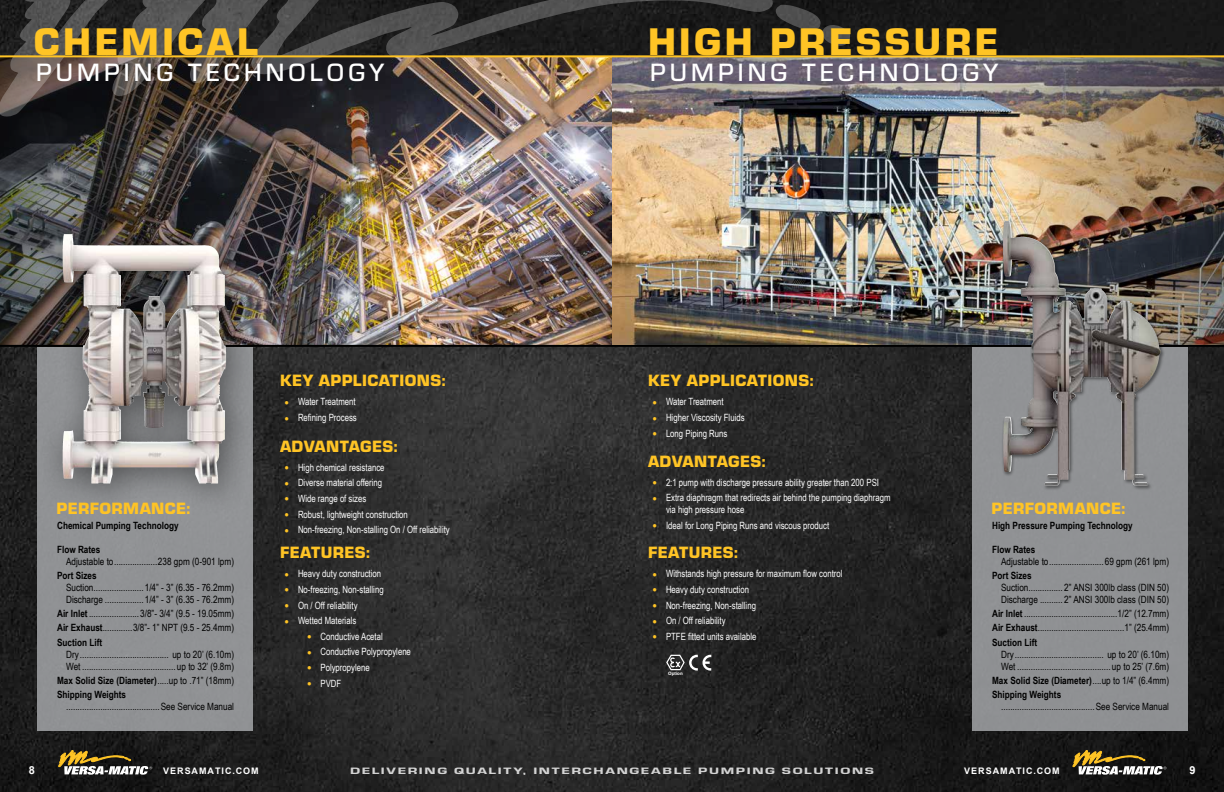
<style>
.page{position:relative;width:1224px;height:792px;background:#fff}
.page>*{position:absolute;margin:0;border:0;box-sizing:border-box;transform-origin:0 0}
.t1{font:900 40px "Eurostile";letter-spacing:.09em;color:#ffc425}
.t2{font:500 26px "Eurostile";letter-spacing:.16em;color:#fff}
.t3{font:900 17px "Eurostile";letter-spacing:.025em;color:#ffc425}
.t4{font:700 11px "Arial";color:#fff}
.t5{font:10px/12px "Arial Narrow";color:#000}
.t6{font:10px/12px "Arial Narrow";color:#fff;scale:.95 1}
.t7{font:700 10px/14.2px "Arial Narrow";color:#000}
.t8{font:9.6px "Eurostile Hea";letter-spacing:.11em;color:#fff;scale:1.54 1}
.t9{font:700 9px "Arial";letter-spacing:.11em;color:#fff}
.t10{font:700 4.5px "Arial";color:#fff}
.s1{font-size:8px;color:#ffc425}
.s2{font-weight:700}
.s3{font-weight:400}
</style>
<div class="page">
<img style="left:0;top:0;width:1224px;height:792px">
<svg style="left:1073px;top:750px;width:93px;height:25px;background:#685f46"></svg>
<svg style="left:58px;top:750px;width:94px;height:25px;background:#696047"></svg>
<img style="left:418px;top:57px;width:599px;height:288px">
<div style="left:37px;top:347px;width:216px;height:384px;background:#909294"></div>
<img style="left:0;top:119px;width:418px;height:226px">
<hr style="left:0;top:345px;width:1224px;height:2px;background:#000">
<img style="left:1017px;top:57px;width:207px;height:288px">
<img style="left:0;top:0;width:849px;height:119px">
<hr style="left:0;top:55px;width:1224px;height:2px;background:#ffc425">
<div style="left:972px;top:347px;width:216px;height:384px;background:#8f9193"></div>
<svg style="left:666px;top:654px;width:45px;height:17px"></svg>
<div style="left:38px;top:211px;width:221px;height:305px;background:#000;opacity:.45"></div>
<img style="left:63px;top:234px;width:27px;height:142px">
<div style="left:1001px;top:219px;width:164px;height:271px;background:#000;opacity:.45"></div>
<img style="left:1003px;top:221px;width:30px;height:100px">
<h1 class="t1" style="left:34px;top:14px;width:226px">CHEMICAL</h1>
<h1 class="t1" style="left:648px;top:14px;width:352px">HIGH PRESSURE</h1>
<h2 class="t2" style="left:36px;top:55px;width:350px">PUMPING TECHNOLOGY</h2>
<h2 class="t2" style="left:650px;top:55px;width:350px">PUMPING TECHNOLOGY</h2>
<h3 class="t3" style="left:280px;top:369px;width:167px">KEY APPLICATIONS:</h3>
<p class="t6" style="left:285px;top:396px;width:76px"><span class="s1">●</span> Water Treatment</p>
<p class="t6" style="left:285px;top:411px;width:78px"><span class="s1">●</span> Refining Process</p>
<h3 class="t3" style="left:280px;top:434px;width:119px">ADVANTAGES:</h3>
<h3 class="t3" style="left:648px;top:369px;width:167px">KEY APPLICATIONS:</h3>
<p class="t6" style="left:653px;top:396px;width:76px"><span class="s1">●</span> Water Treatment</p>
<p class="t6" style="left:653px;top:411px;width:98px"><span class="s1">●</span> Higher Viscosity Fluids</p>
<p class="t6" style="left:653px;top:427px;width:80px"><span class="s1">●</span> Long Piping Runs</p>
<h3 class="t3" style="left:57px;top:496px;width:135px">PERFORMANCE:</h3>
<p class="t7" style="left:57px;top:518px;width:123px">Chemical Pumping Technology</p>
<p class="t7" style="left:57px;top:542px;width:45px">Flow Rates</p>
<p class="t5" style="left:66px;top:555px;width:169px">Adjustable to...................238 gpm (0-901 lpm)</p>
<p class="t7" style="left:57px;top:568px;width:41px">Port Sizes</p>
<p class="t5" style="left:66px;top:581px;width:169px">Suction......................1/4” - 3” (6.35 - 76.2mm)<br>Discharge .................1/4” - 3” (6.35 - 76.2mm)</p>
<p class="t5" style="left:57px;top:606px;width:178px;line-height:14.2px;text-align:justify"><span class="s2">Air Inlet</span> ......................3/8”- 3/4” (9.5 - 19.05mm)<br><span class="s2">Air Exhaust</span>.............3/8”- 1” NPT (9.5 - 25.4mm)<br><span class="s2">Suction Lift</span></p>
<p class="t5" style="left:66px;top:648px;width:169px">Dry....................................... up to 20’ (6.10m)<br>Wet ......................................... up to 32’ (9.8m)</p>
<p class="t7" style="left:57px;top:673px;width:178px">Max Solid Size (Diameter)<span class="s3">.....up to .71” (18mm)<br></span>Shipping Weights</p>
<p class="t5" style="left:66px;top:700px;width:169px">.........................................See Service Manual</p>
<p class="t6" style="left:285px;top:461px;width:107px"><span class="s1">●</span> High chemical resistance</p>
<p class="t6" style="left:285px;top:476px;width:104px"><span class="s1">●</span> Diverse material offering</p>
<p class="t6" style="left:285px;top:492px;width:88px"><span class="s1">●</span> Wide range of sizes</p>
<p class="t6" style="left:285px;top:508px;width:131px"><span class="s1">●</span> Robust, lightweight construction</p>
<p class="t6" style="left:285px;top:523px;width:176px"><span class="s1">●</span> Non-freezing, Non-stalling On / Off reliability</p>
<h3 class="t3" style="left:280px;top:541px;width:91px">FEATURES:</h3>
<p class="t6" style="left:285px;top:567px;width:103px"><span class="s1">●</span> Heavy duty construction</p>
<p class="t6" style="left:285px;top:583px;width:106px"><span class="s1">●</span> No-freezing, Non-stalling</p>
<p class="t6" style="left:285px;top:599px;width:78px"><span class="s1">●</span> On / Off reliability</p>
<p class="t6" style="left:285px;top:614px;width:77px"><span class="s1">●</span> Wetted Materials</p>
<p class="t6" style="left:307px;top:630px;width:81px"><span class="s1">●</span> Conductive Acetal</p>
<p class="t6" style="left:307px;top:645px;width:111px"><span class="s1">●</span> Conductive Polypropylene</p>
<p class="t6" style="left:307px;top:661px;width:68px"><span class="s1">●</span> Polypropylene</p>
<p class="t6" style="left:307px;top:677px;width:38px"><span class="s1">●</span> PVDF</p>
<h3 class="t3" style="left:648px;top:449px;width:119px">ADVANTAGES:</h3>
<p class="t6" style="left:653px;top:476px;width:240px"><span class="s1">●</span> 2:1 pump with discharge pressure ability greater than 200 PSI</p>
<p class="t6" style="left:666px;top:491px;width:238px;text-indent:-13px"><span class="s1">●</span> Extra diaphragm that redirects air behind the pumping diaphragm via high pressure hose</p>
<p class="t6" style="left:653px;top:519px;width:188px"><span class="s1">●</span> Ideal for Long Piping Runs and viscous product</p>
<h3 class="t3" style="left:648px;top:541px;width:91px">FEATURES:</h3>
<p class="t6" style="left:653px;top:567px;width:202px"><span class="s1">●</span> Withstands high pressure for maximum flow control</p>
<p class="t6" style="left:653px;top:583px;width:103px"><span class="s1">●</span> Heavy duty construction</p>
<p class="t6" style="left:653px;top:599px;width:111px"><span class="s1">●</span> Non-freezing, Non-stalling</p>
<p class="t6" style="left:653px;top:614px;width:78px"><span class="s1">●</span> On / Off reliability</p>
<p class="t6" style="left:653px;top:630px;width:111px"><span class="s1">●</span> PTFE fitted units available</p>
<p class="t10" style="left:668px;top:670px;width:16px">Option</p>
<h3 class="t3" style="left:992px;top:496px;width:135px">PERFORMANCE:</h3>
<p class="t7" style="left:992px;top:518px;width:142px">High Pressure Pumping Technology</p>
<p class="t7" style="left:992px;top:542px;width:45px">Flow Rates</p>
<p class="t5" style="left:1001px;top:555px;width:170px">Adjustable to........................69 gpm (261 lpm)</p>
<p class="t7" style="left:992px;top:568px;width:41px">Port Sizes</p>
<p class="t5" style="left:1001px;top:581px;width:170px">Suction............... 2” ANSI 300lb class (DIN 50)<br>Discharge .......... 2” ANSI 300lb class (DIN 50)</p>
<p class="t5" style="left:992px;top:606px;width:178px;line-height:14.2px;text-align:justify"><span class="s2">Air Inlet</span> .........................................1/2” (12.7mm)<br><span class="s2">Air Exhaust</span>......................................1” (25.4mm)<br><span class="s2">Suction Lift</span></p>
<p class="t5" style="left:1001px;top:648px;width:169px">Dry....................................... up to 20’ (6.10m)<br>Wet ......................................... up to 25’ (7.6m)</p>
<p class="t7" style="left:992px;top:673px;width:178px">Max Solid Size (Diameter)<span class="s3">....up to 1/4” (6.4mm)<br></span>Shipping Weights</p>
<p class="t5" style="left:1001px;top:700px;width:169px">.........................................See Service Manual</p>
<p class="t4" style="left:29px;top:762px;width:8px">8</p>
<p class="t9" style="left:163px;top:765px;width:97px">VERSAMATIC.COM</p>
<p class="t8" style="left:350px;top:764px;width:342px">DELIVERING QUALITY, INTERCHANGEABLE PUMPING SOLUTIONS</p>
<p class="t9" style="left:964px;top:765px;width:97px">VERSAMATIC.COM</p>
<p class="t4" style="left:1189px;top:762px;width:8px">9</p>
</div>
